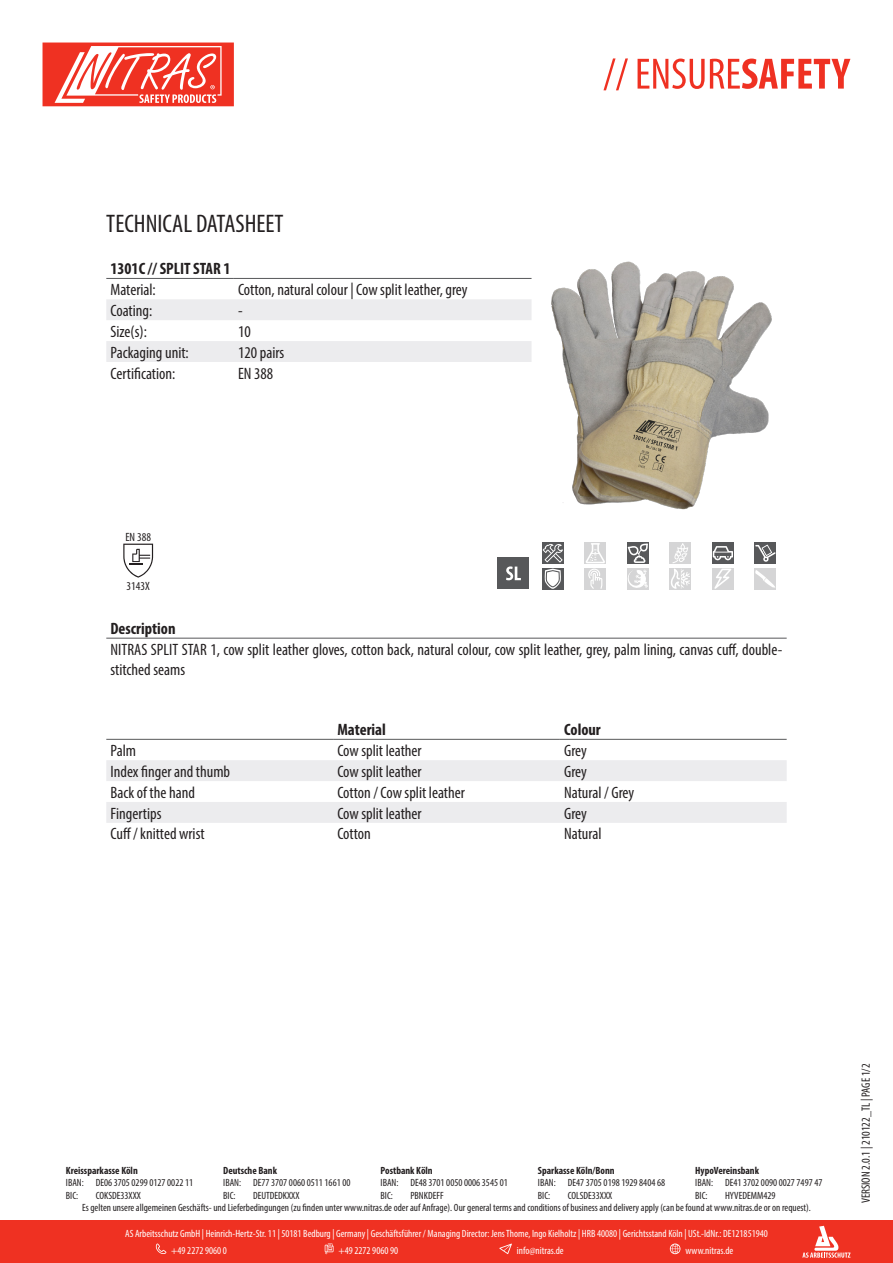
<style>
.page{position:relative;width:893px;height:1263px;background:#fff}
.page>*{position:absolute;margin:0;border:0;box-sizing:border-box;transform-origin:0 0}
.t1{font:condensed 25.5px "Myriad Pro";color:#231f20}
.t2{font:condensed 16.5px/19.8px "Myriad Pro";color:#231f20}
.t3{font:700 condensed 16.5px "Myriad Pro";color:#231f20}
.t4{font:condensed 12px "Myriad Pro";color:#231f20}
.t5{font:condensed 10.5px/12.6px "Myriad Pro";color:#231f20}
.t6{font:condensed 10.5px/17px "Myriad Pro";color:#fff}
.t7{font:700 condensed 10.5px "Myriad Pro";color:#231f20}
</style>
<div class="page">
<svg style="left:603px;top:58px;width:247px;height:32px"></svg>
<svg style="left:43px;top:43px;width:191px;height:63px"></svg>
<div style="left:0;top:1220px;width:893px;height:43px;background:#ef3122"></div>
<svg style="left:802px;top:1226px;width:48px;height:32px"></svg>
<svg style="left:156px;top:1243px;width:10px;height:11px"></svg>
<svg style="left:325px;top:1243px;width:9px;height:11px"></svg>
<svg style="left:499px;top:1243px;width:13px;height:11px"></svg>
<svg style="left:670px;top:1243px;width:10px;height:11px"></svg>
<svg style="left:106px;top:299px;width:425px;height:63px"></svg>
<hr style="left:106px;top:278px;width:128px;height:1px;background:#57585a">
<hr style="left:234px;top:278px;width:297px;height:1px;background:#57585a">
<img style="left:531px;top:261px;width:241px;height:249px">
<svg style="left:123px;top:544px;width:30px;height:34px"></svg>
<div style="left:497px;top:557px;width:32px;height:32px;background:#57585a"></div>
<svg style="left:506px;top:566px;width:15px;height:14px"></svg>
<div style="left:542px;top:542px;width:21px;height:22px;background:#57585a"></div>
<svg style="left:543px;top:544px;width:20px;height:18px"></svg>
<div style="left:585px;top:542px;width:21px;height:22px;background:#d5d5d6"></div>
<svg style="left:586px;top:543px;width:19px;height:20px"></svg>
<div style="left:627px;top:542px;width:21px;height:22px;background:#57585a"></div>
<svg style="left:628px;top:543px;width:20px;height:20px"></svg>
<div style="left:670px;top:542px;width:21px;height:22px;background:#d5d5d6"></div>
<div style="left:712px;top:542px;width:21px;height:22px;background:#57585a"></div>
<svg style="left:713px;top:546px;width:20px;height:14px"></svg>
<div style="left:755px;top:542px;width:21px;height:22px;background:#57585a"></div>
<svg style="left:755px;top:545px;width:21px;height:17px"></svg>
<div style="left:542px;top:568px;width:21px;height:21px;background:#57585a"></div>
<svg style="left:544px;top:569px;width:17px;height:20px"></svg>
<svg style="left:585px;top:568px;width:21px;height:21px"></svg>
<svg style="left:588px;top:569px;width:14px;height:20px"></svg>
<div style="left:627px;top:568px;width:21px;height:21px;background:#d5d5d6"></div>
<svg style="left:628px;top:569px;width:20px;height:19px"></svg>
<div style="left:670px;top:568px;width:21px;height:21px;background:#d5d5d6"></div>
<svg style="left:671px;top:543px;width:19px;height:46px"></svg>
<div style="left:712px;top:568px;width:21px;height:21px;background:#d5d5d6"></div>
<svg style="left:714px;top:569px;width:17px;height:20px"></svg>
<div style="left:755px;top:568px;width:21px;height:21px;background:#d5d5d6"></div>
<svg style="left:755px;top:570px;width:20px;height:18px"></svg>
<hr style="left:106px;top:638px;width:681px;height:1px;background:#57585a">
<svg style="left:106px;top:760px;width:681px;height:63px"></svg>
<hr style="left:106px;top:739px;width:227px;height:1px;background:#57585a">
<hr style="left:333px;top:739px;width:227px;height:1px;background:#57585a">
<hr style="left:560px;top:739px;width:227px;height:1px;background:#57585a">
<p class="t1" style="left:106px;top:208px;width:179px">TECHNICAL DATASHEET</p>
<p class="t3" style="left:111px;top:258px;width:122px">1301C // SPLIT STAR 1</p>
<p class="t2" style="left:111px;top:279px;width:47px">Material:</p>
<p class="t2" style="left:238px;top:279px;width:231px">Cotton, natural colour | Cow split leather, grey</p>
<p class="t2" style="left:111px;top:300px;width:43px">Coating:</p>
<p class="t2" style="left:238px;top:300px;width:6px">-</p>
<p class="t2" style="left:111px;top:321px;width:38px">Size(s):</p>
<p class="t2" style="left:238px;top:321px;width:14px">10</p>
<p class="t2" style="left:111px;top:342px;width:80px">Packaging unit:</p>
<p class="t2" style="left:238px;top:342px;width:48px">120 pairs</p>
<p class="t2" style="left:111px;top:363px;width:66px">Certification:</p>
<p class="t2" style="left:238px;top:363px;width:37px">EN 388</p>
<p class="t4" style="left:125px;top:529px;width:27px">EN 388</p>
<p class="t4" style="left:127px;top:578px;width:25px">3143X</p>
<p class="t3" style="left:111px;top:618px;width:67px">Description</p>
<p class="t2" style="left:111px;top:639px;width:673px">NITRAS SPLIT STAR 1, cow split leather gloves, cotton back, natural colour, cow split leather, grey, palm lining, canvas cuff, double&shy;stitched seams</p>
<p class="t3" style="left:337px;top:719px;width:50px">Material</p>
<p class="t3" style="left:564px;top:719px;width:38px">Colour</p>
<p class="t2" style="left:111px;top:740px;width:27px">Palm</p>
<p class="t2" style="left:337px;top:740px;width:86px">Cow split leather</p>
<p class="t2" style="left:564px;top:740px;width:24px">Grey</p>
<p class="t2" style="left:111px;top:761px;width:121px">Index finger and thumb</p>
<p class="t2" style="left:337px;top:761px;width:86px">Cow split leather</p>
<p class="t2" style="left:564px;top:761px;width:24px">Grey</p>
<p class="t2" style="left:111px;top:782px;width:86px">Back of the hand</p>
<p class="t2" style="left:337px;top:782px;width:129px">Cotton / Cow split leather</p>
<p class="t2" style="left:564px;top:782px;width:72px">Natural / Grey</p>
<p class="t2" style="left:111px;top:803px;width:52px">Fingertips</p>
<p class="t2" style="left:337px;top:803px;width:86px">Cow split leather</p>
<p class="t2" style="left:564px;top:803px;width:24px">Grey</p>
<p class="t2" style="left:111px;top:824px;width:96px">Cuff / knitted wrist</p>
<p class="t2" style="left:337px;top:824px;width:35px">Cotton</p>
<p class="t2" style="left:564px;top:824px;width:39px">Natural</p>
<p class="t7" style="left:66px;top:1164px;width:73px">Kreissparkasse Köln</p>
<p class="t7" style="left:223px;top:1164px;width:55px">Deutsche Bank</p>
<p class="t7" style="left:381px;top:1164px;width:54px">Postbank Köln</p>
<p class="t7" style="left:538px;top:1164px;width:78px">Sparkasse Köln/Bonn</p>
<p class="t7" style="left:695px;top:1164px;width:65px">HypoVereinsbank</p>
<p class="t5" style="left:66px;top:1176px;width:19px">IBAN:<br>BIC:</p>
<p class="t5" style="left:96px;top:1176px;width:99px">DE06 3705 0299 0127 0022 11<br>COKSDE33XXX</p>
<p class="t5" style="left:223px;top:1176px;width:19px">IBAN:<br>BIC:</p>
<p class="t5" style="left:253px;top:1176px;width:99px">DE77 3707 0060 0511 1661 00<br>DEUTDEDKXXX</p>
<p class="t5" style="left:381px;top:1176px;width:19px">IBAN:<br>BIC:</p>
<p class="t5" style="left:410px;top:1176px;width:99px">DE48 3701 0050 0006 3545 01<br>PBNKDEFF</p>
<p class="t5" style="left:538px;top:1176px;width:19px">IBAN:<br>BIC:</p>
<p class="t5" style="left:568px;top:1176px;width:99px">DE47 3705 0198 1929 8404 68<br>COLSDE33XXX</p>
<p class="t5" style="left:695px;top:1176px;width:19px">IBAN:<br>BIC:</p>
<p class="t5" style="left:725px;top:1176px;width:99px">DE41 3702 0090 0027 7497 47</p>
<p class="t5" style="left:725px;top:1189px;width:52px">HYVEDEMM429</p>
<p class="t5" style="left:82px;top:1201px;width:730px">Es gelten unsere allgemeinen Geschäfts- und Lieferbedingungen (zu finden unter www.nitras.de oder auf Anfrage). Our general terms and conditions of business and delivery apply (can be found at www.nitras.de or on request).</p>
<p class="t6" style="left:171px;top:1225px;width:598px;text-indent:-46px">AS Arbeitsschutz GmbH | Heinrich-Hertz-Str. 11 | 50181 Bedburg | Germany | Geschäftsführer / Managing Director: Jens Thome, Ingo Kielholtz | HRB 40080 | Gerichtsstand Köln | USt.-IdNr.: DE121851940 +49 2272 9060 0</p>
<p class="t6" style="left:338px;top:1242px;width:61px">+49 2272 9060 90</p>
<p class="t6" style="left:517px;top:1242px;width:48px">info@nitras.de</p>
<p class="t6" style="left:685px;top:1242px;width:49px">www.nitras.de</p>
<p class="t4" style="left:859px;top:1203px;width:141px;rotate:-90deg">VERSION 2.0.1 | 210122_TL | PAGE 1/2</p>
</div>
